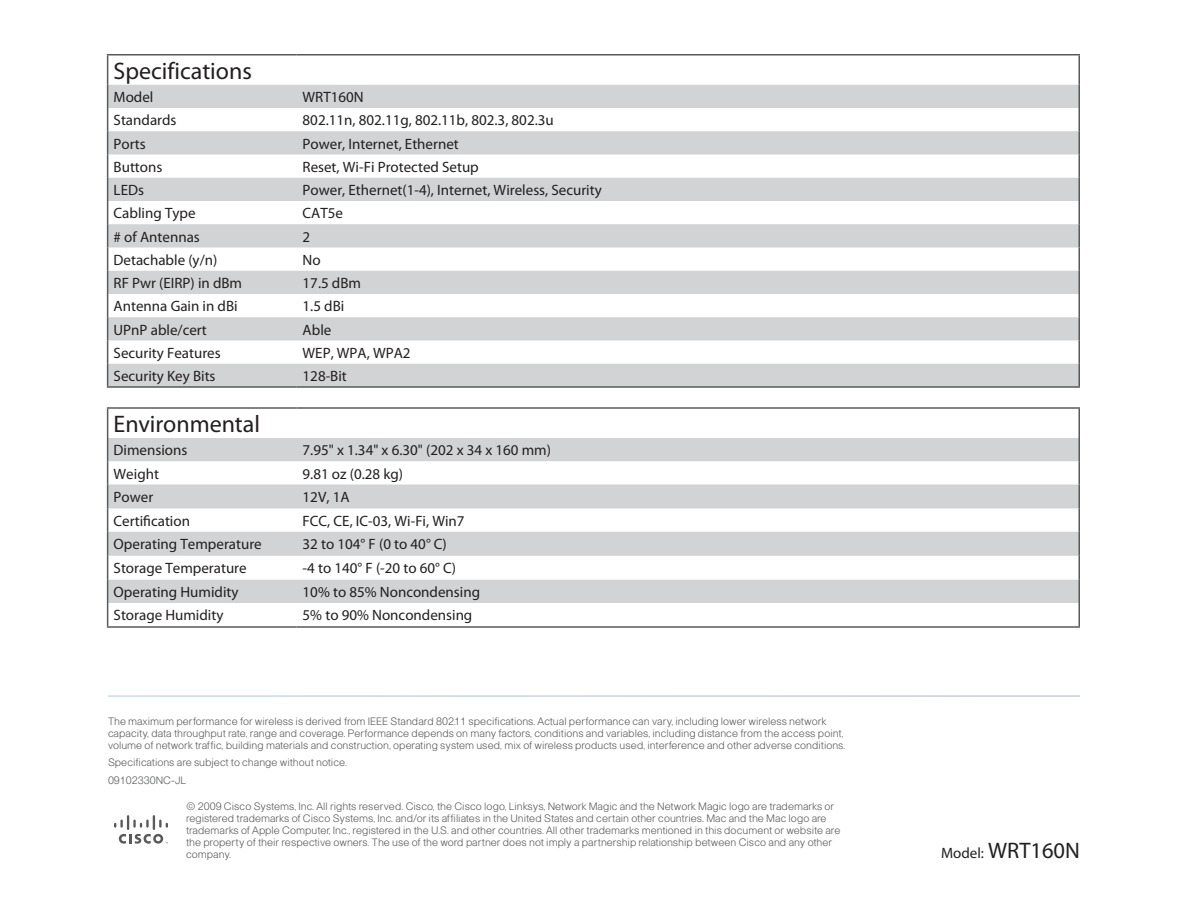
<style>
.page{position:relative;width:1188px;height:918px;background:#fff}
.page>*{position:absolute;margin:0;border:0;box-sizing:border-box;transform-origin:0 0}
.t1{font:24px "Myriad Pro";color:#231f20}
.t2{font:22.5px "Myriad Pro";color:#231f20}
.t3{font:15px "Myriad Pro";color:#231f20}
.t4{font:300 10.5px/12px "Cisco";color:#58595b}
.s1{font-size:15px}
</style>
<div class="page">
<svg style="left:114px;top:815px;width:54px;height:29px"></svg>
<svg style="left:108px;top:85px;width:970px;height:301px;fill:#d1d3d4"></svg>
<hr style="left:107px;top:54px;width:190px;height:2px;background:#58595b">
<hr style="left:297px;top:54px;width:783px;height:2px;background:#58595b">
<hr style="left:1078px;top:56px;width:2px;height:29px;background:#58595b">
<hr style="left:1078px;top:85px;width:2px;height:23px;background:#58595b">
<hr style="left:1078px;top:108px;width:2px;height:23px;background:#58595b">
<hr style="left:1078px;top:131px;width:2px;height:23px;background:#58595b">
<hr style="left:1078px;top:154px;width:2px;height:24px;background:#58595b">
<hr style="left:1078px;top:178px;width:2px;height:23px;background:#58595b">
<hr style="left:1078px;top:201px;width:2px;height:23px;background:#58595b">
<hr style="left:1078px;top:224px;width:2px;height:24px;background:#58595b">
<hr style="left:1078px;top:248px;width:2px;height:23px;background:#58595b">
<hr style="left:1078px;top:271px;width:2px;height:23px;background:#58595b">
<hr style="left:1078px;top:294px;width:2px;height:23px;background:#58595b">
<hr style="left:1078px;top:317px;width:2px;height:23px;background:#58595b">
<hr style="left:1078px;top:340px;width:2px;height:24px;background:#58595b">
<svg style="left:107px;top:56px;width:1px;height:330px"></svg>
<hr style="left:1078px;top:364px;width:2px;height:22px;background:#58595b">
<hr style="left:107px;top:386px;width:190px;height:2px;background:#58595b">
<hr style="left:297px;top:386px;width:783px;height:2px;background:#58595b">
<svg style="left:108px;top:438px;width:970px;height:165px;fill:#d1d3d4"></svg>
<hr style="left:107px;top:407px;width:190px;height:2px;background:#58595b">
<hr style="left:297px;top:407px;width:783px;height:2px;background:#58595b">
<hr style="left:1078px;top:409px;width:2px;height:29px;background:#58595b">
<hr style="left:1078px;top:438px;width:2px;height:23px;background:#58595b">
<hr style="left:1078px;top:461px;width:2px;height:23px;background:#58595b">
<hr style="left:1078px;top:484px;width:2px;height:24px;background:#58595b">
<hr style="left:1078px;top:508px;width:2px;height:24px;background:#58595b">
<hr style="left:1078px;top:532px;width:2px;height:24px;background:#58595b">
<hr style="left:1078px;top:556px;width:2px;height:24px;background:#58595b">
<hr style="left:1078px;top:580px;width:2px;height:23px;background:#58595b">
<svg style="left:107px;top:409px;width:1px;height:217px"></svg>
<hr style="left:1078px;top:603px;width:2px;height:23px;background:#58595b">
<hr style="left:107px;top:626px;width:190px;height:2px;background:#58595b">
<hr style="left:297px;top:626px;width:783px;height:2px;background:#58595b">
<h1 class="t1" style="left:114px;top:58px;width:140px">Specifications</h1>
<h3 class="t3" style="left:114px;top:89px;width:41px">Model</h3>
<h3 class="t3" style="left:303px;top:89px;width:63px">WRT160N</h3>
<h3 class="t3" style="left:114px;top:112px;width:64px">Standards</h3>
<h3 class="t3" style="left:303px;top:112px;width:253px">802.11n, 802.11g, 802.11b, 802.3, 802.3u</h3>
<h3 class="t3" style="left:114px;top:135px;width:34px">Ports</h3>
<h3 class="t3" style="left:303px;top:135px;width:158px">Power, Internet, Ethernet</h3>
<h3 class="t3" style="left:114px;top:159px;width:50px">Buttons</h3>
<h3 class="t3" style="left:303px;top:159px;width:178px">Reset, Wi-Fi Protected Setup</h3>
<h3 class="t3" style="left:114px;top:182px;width:32px">LEDs</h3>
<h3 class="t3" style="left:303px;top:182px;width:301px">Power, Ethernet(1-4), Internet, Wireless, Security</h3>
<h3 class="t3" style="left:114px;top:205px;width:83px">Cabling Type</h3>
<h3 class="t3" style="left:303px;top:205px;width:42px">CAT5e</h3>
<h3 class="t3" style="left:114px;top:228px;width:88px"># of Antennas</h3>
<h3 class="t3" style="left:303px;top:228px;width:9px">2</h3>
<h3 class="t3" style="left:114px;top:252px;width:105px">Detachable (y/n)</h3>
<h3 class="t3" style="left:303px;top:252px;width:20px">No</h3>
<h3 class="t3" style="left:114px;top:275px;width:130px">RF Pwr (EIRP) in dBm</h3>
<h3 class="t3" style="left:303px;top:275px;width:60px">17.5 dBm</h3>
<h3 class="t3" style="left:114px;top:298px;width:126px">Antenna Gain in dBi</h3>
<h3 class="t3" style="left:303px;top:298px;width:43px">1.5 dBi</h3>
<h3 class="t3" style="left:114px;top:321px;width:95px">UPnP able/cert</h3>
<h3 class="t3" style="left:303px;top:321px;width:30px">Able</h3>
<h3 class="t3" style="left:114px;top:345px;width:109px">Security Features</h3>
<h3 class="t3" style="left:303px;top:345px;width:110px">WEP, WPA, WPA2</h3>
<h3 class="t3" style="left:114px;top:368px;width:103px">Security Key Bits</h3>
<h3 class="t3" style="left:303px;top:368px;width:46px">128-Bit</h3>
<h1 class="t1" style="left:114px;top:411px;width:148px">Environmental</h1>
<h3 class="t3" style="left:114px;top:442px;width:75px">Dimensions</h3>
<h3 class="t3" style="left:303px;top:442px;width:250px">7.95" x 1.34" x 6.30" (202 x 34 x 160 mm)</h3>
<h3 class="t3" style="left:114px;top:465px;width:47px">Weight</h3>
<h3 class="t3" style="left:303px;top:465px;width:102px">9.81 oz (0.28 kg)</h3>
<h3 class="t3" style="left:114px;top:489px;width:41px">Power</h3>
<h3 class="t3" style="left:303px;top:489px;width:48px">12V, 1A</h3>
<h3 class="t3" style="left:114px;top:513px;width:78px">Certification</h3>
<h3 class="t3" style="left:303px;top:513px;width:164px">FCC, CE, IC-03, Wi-Fi, Win7</h3>
<h3 class="t3" style="left:114px;top:536px;width:150px">Operating Temperature</h3>
<h3 class="t3" style="left:303px;top:536px;width:146px">32 to 104° F (0 to 40° C)</h3>
<h3 class="t3" style="left:114px;top:560px;width:135px">Storage Temperature</h3>
<h3 class="t3" style="left:303px;top:560px;width:155px">-4 to 140° F (-20 to 60° C)</h3>
<h3 class="t3" style="left:114px;top:584px;width:126px">Operating Humidity</h3>
<h3 class="t3" style="left:303px;top:584px;width:179px">10% to 85% Noncondensing</h3>
<h3 class="t3" style="left:114px;top:607px;width:111px">Storage Humidity</h3>
<h3 class="t3" style="left:303px;top:607px;width:171px">5% to 90% Noncondensing</h3>
<p class="t4" style="left:108px;top:715px;width:739px">The maximum performance for wireless is derived from IEEE Standard 802.11 specifications. Actual performance can vary, including lower wireless network capacity, data throughput rate, range and coverage. Performance depends on many factors, conditions and variables, including distance from the access point, volume of network traffic, building materials and construction, operating system used, mix of wireless products used, interference and other adverse conditions.</p>
<p class="t4" style="left:108px;top:754px;width:241px;line-height:17.4px">Specifications are subject to change without notice.<br>09102330NC-JL</p>
<p class="t4" style="left:186px;top:800px;width:656px">© 2009 Cisco Systems, Inc. All rights reserved. Cisco, the Cisco logo, Linksys, Network Magic and the Network Magic logo are trademarks or registered trademarks of Cisco Systems, Inc. and/or its affiliates in the United States and certain other countries. Mac and the Mac logo are trademarks of Apple Computer, Inc., registered in the U.S. and other countries. All other trademarks mentioned in this document or website are the property of their respective owners. The use of the word partner does not imply a partnership relationship between Cisco and any other company.</p>
<h2 class="t2" style="left:941px;top:838px;width:140px"><span class="s1">Model:</span> WRT160N</h2>
</div>
